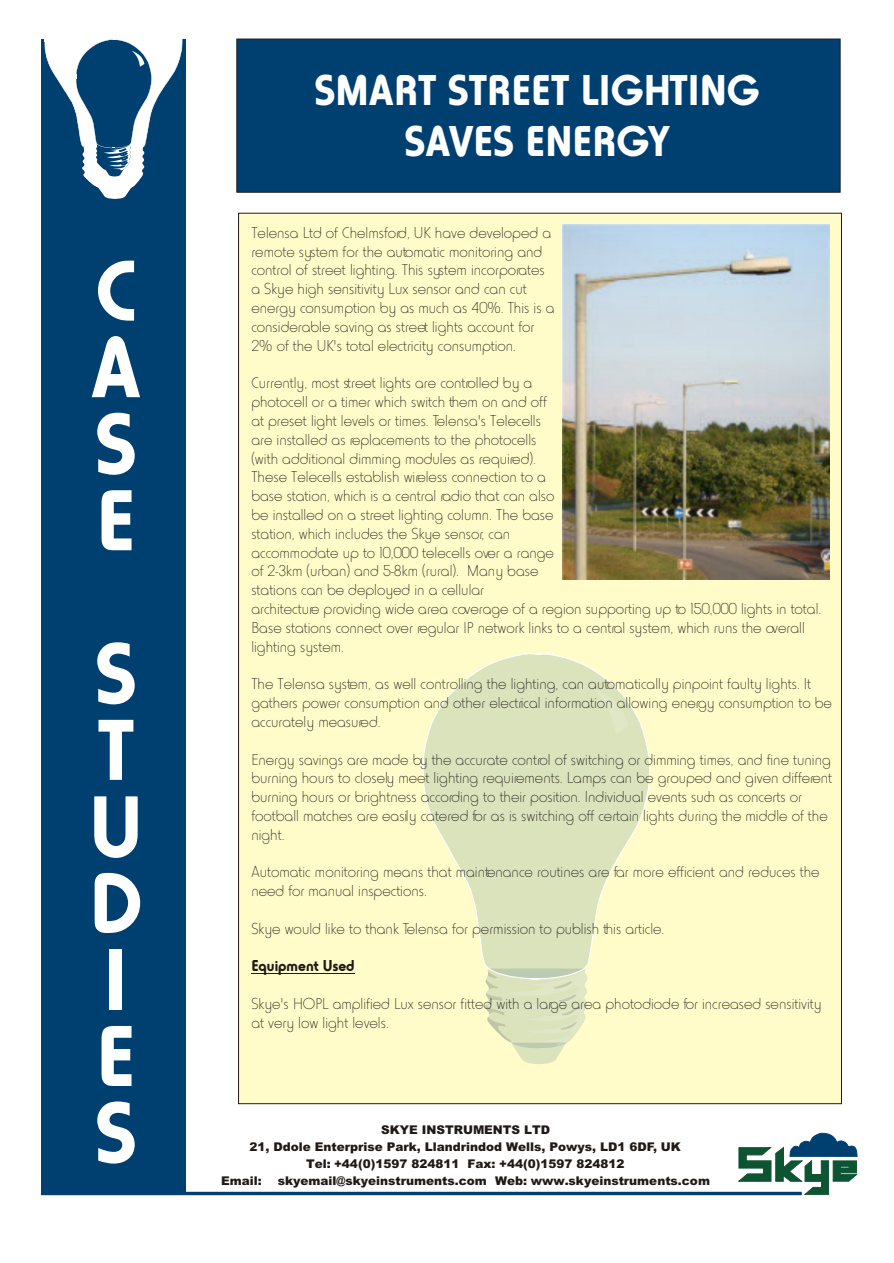
<style>
.page{position:relative;width:894px;height:1263px;background:#fff}
.page>*{position:absolute;margin:0;border:0;box-sizing:border-box;transform-origin:0 0}
.t1{font:90px/76.5px "Horatio D Bol";color:#fff;text-align:justify}
.t2{font:45px/51px "Horatio D Bol";color:#fff;text-align:center}
.t3{font:16.5px/18.8px "Horatio D Lig";color:#1f1a17}
.t4{font:16.5px "Horatio D Bol";color:#1f1a17}
.t5{font:900 12px "Arial";color:#1f1a17}
</style>
<div class="page">
<div style="left:238px;top:213px;width:604px;height:891px;background:#fffcc9;border:1px solid #1f1a17"></div>
<img style="left:515px;top:1048px;width:48px;height:16px">
<img style="left:487px;top:990px;width:77px;height:58px">
<img style="left:486px;top:992px;width:17px;height:10px">
<img style="left:485px;top:1004px;width:20px;height:12px">
<img style="left:487px;top:1017px;width:18px;height:26px">
<img style="left:505px;top:990px;width:82px;height:56px">
<img style="left:558px;top:994px;width:19px;height:8px">
<img style="left:561px;top:1006px;width:17px;height:9px">
<img style="left:560px;top:1021px;width:17px;height:9px">
<svg style="left:423px;top:653px;width:227px;height:337px"></svg>
<img style="left:591px;top:686px;width:37px;height:49px">
<div style="left:237px;top:39px;width:603px;height:153px;background:#004070;border:1px solid #1f1a17"></div>
<div style="left:41px;top:39px;width:144px;height:1153px;background:#004070"></div>
<svg style="left:45px;top:39px;width:138px;height:160px"></svg>
<svg style="left:738px;top:1133px;width:119px;height:62px"></svg>
<hr style="left:41px;top:1192px;width:761px;height:3px;background:#004070">
<img style="left:563px;top:224px;width:266px;height:356px">
<hr style="left:251px;top:973px;width:104px;height:1px;background:#1f1a17">
<h1 class="t1" style="left:91px;top:260px;width:52px">C A S E</h1>
<h1 class="t1" style="left:89px;top:643px;width:55px;text-align:left">S<br>T<br>U<br>D<br>I<br>E<br>S</h1>
<h2 class="t2" style="left:314px;top:68px;width:447px">SMART STREET LIGHTING<br>SAVES ENERGY</h2>
<p class="t3" style="left:251px;top:224px;width:305px">Telensa Ltd of Chelmsford, UK have developed a remote system for the automatic monitoring and control of street lighting. This system incorporates a Skye high sensitivity Lux sensor and can cut energy consumption by as much as 40%. This is a considerable saving as street lights account for 2% of the UK's total electricity consumption.</p>
<p class="t3" style="left:251px;top:375px;width:571px">Currently, most street lights are controlled by a<br>photocell or a timer which switch them on and off<br>at preset light levels or times. Telensa's Telecells<br>are installed as replacements to the photocells<br>(with additional dimming modules as required).<br>These Telecells establish wireless connection to a<br>base station, which is a central radio that can also<br>be installed on a street lighting column. The base<br>station, which includes the Skye sensor, can<br>accommodate up to 10,000 telecells over a range<br>of 2-3km (urban) and 5-8km (rural). Many base<br>stations can be deployed in a cellular<br>architecture providing wide area coverage of a region supporting up to 150,000 lights in total.<br>Base stations connect over regular IP network links to a central system, which runs the overall lighting system.</p>
<p class="t3" style="left:251px;top:676px;width:582px">The Telensa system, as well controlling the lighting, can automatically pinpoint faulty lights. It gathers power consumption and other electrical information allowing energy consumption to be accurately measured.</p>
<p class="t3" style="left:251px;top:751px;width:582px">Energy savings are made by the accurate control of switching or dimming times, and fine tuning burning hours to closely meet lighting requirements. Lamps can be grouped and given different burning hours or brightness according to their position. Individual events such as concerts or football matches are easily catered for as is switching off certain lights during the middle of the night.</p>
<p class="t3" style="left:251px;top:864px;width:570px">Automatic monitoring means that maintenance routines are far more efficient and reduces the need for manual inspections.</p>
<p class="t3" style="left:251px;top:920px;width:415px">Skye would like to thank Telensa for permission to publish this article.</p>
<p class="t4" style="left:251px;top:959px;width:105px">Equipment Used</p>
<p class="t3" style="left:251px;top:995px;width:572px">Skye's HOPL amplified Lux sensor fitted with a large area photodiode for increased sensitivity at very low light levels.</p>
<p class="t5" style="left:381px;top:1125px;width:171px">SKYE INSTRUMENTS LTD</p>
<p class="t5" style="left:250px;top:1142px;width:433px">21, Ddole Enterprise Park, Llandrindod Wells, Powys, LD1 6DF, UK</p>
<p class="t5" style="left:306px;top:1159px;width:320px">Tel: +44(0)1597 824811 Fax: +44(0)1597 824812</p>
<p class="t5" style="left:221px;top:1176px;width:42px">Email:</p>
<p class="t5" style="left:278px;top:1176px;width:434px">skyemail@skyeinstruments.com Web: www.skyeinstruments.com</p>
</div>
